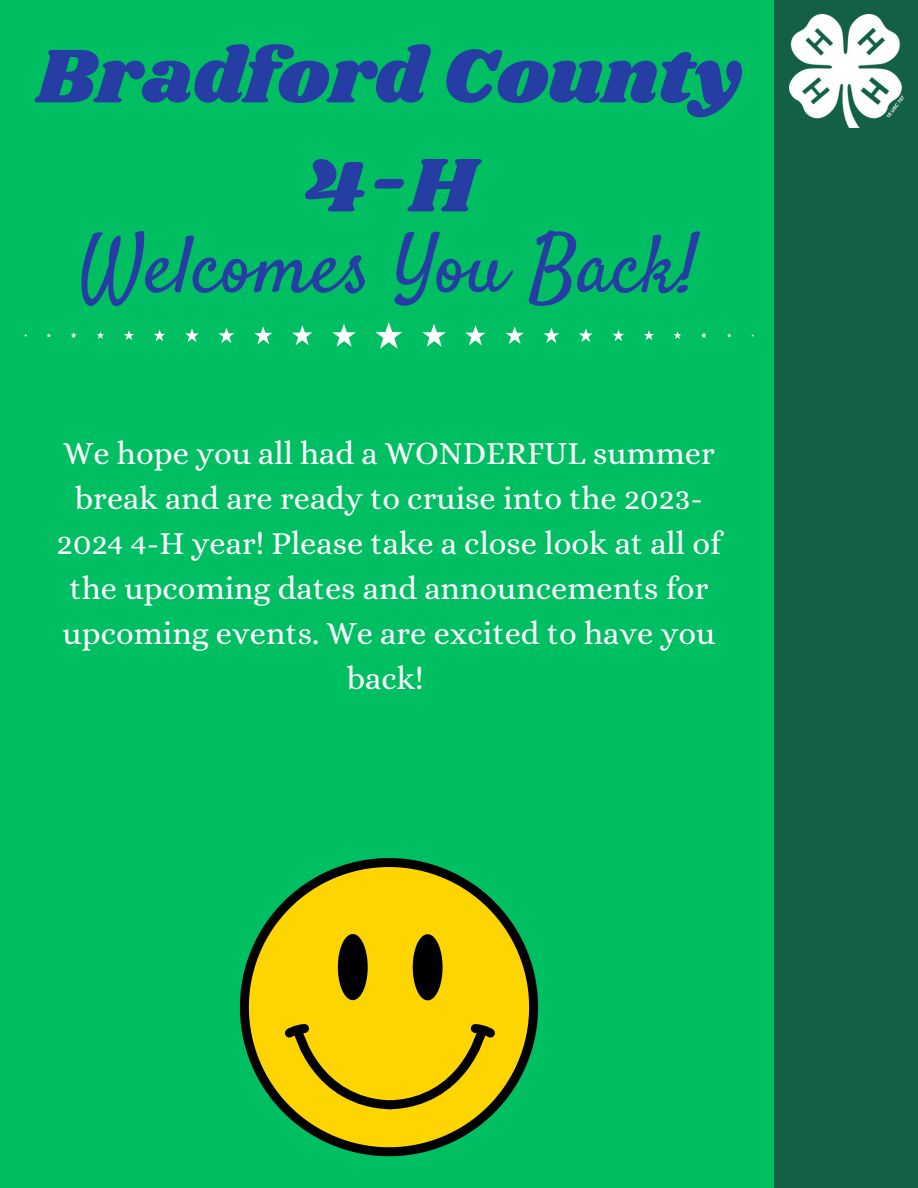
<style>
.page{position:relative;width:918px;height:1188px;background:#00bf63}
.page>*{position:absolute;margin:0;border:0;box-sizing:border-box;transform-origin:0 0}
.t1{font:80.85px "Satisfy";color:#263ea3}
.t2{font:78.75px/109.2px "Shrikhand";color:#263ea3;text-align:center}
.t3{font:32.4px/45px "Alice";color:#fff;text-align:center}
</style>
<div class="page">
<div style="left:774px;top:0;width:144px;height:1188px;background:#136046"></div>
<img style="left:789px;top:15px;width:114px;height:112px">
<svg style="left:240px;top:858px;width:298px;height:298px"></svg>
<svg style="left:338px;top:934px;width:30px;height:66px;background:#372e00"></svg>
<svg style="left:413px;top:934px;width:30px;height:66px;background:#372e00"></svg>
<svg style="left:280px;top:1019px;width:219px;height:95px;background:#dab700"></svg>
<svg style="left:24px;top:322px;width:730px;height:27px"></svg>
<p class="t2" style="left:37px;top:24px;width:706px">Bradford County<br>4-H</p>
<p class="t1" style="left:79px;top:215px;width:621px">Welcomes You Back!</p>
<p class="t3" style="left:57px;top:430px;width:666px">We hope you all had a WONDERFUL summer break and are ready to cruise into the 2023- 2024 4-H year! Please take a close look at all of the upcoming dates and announcements for upcoming events. We are excited to have you back!</p>
</div>
